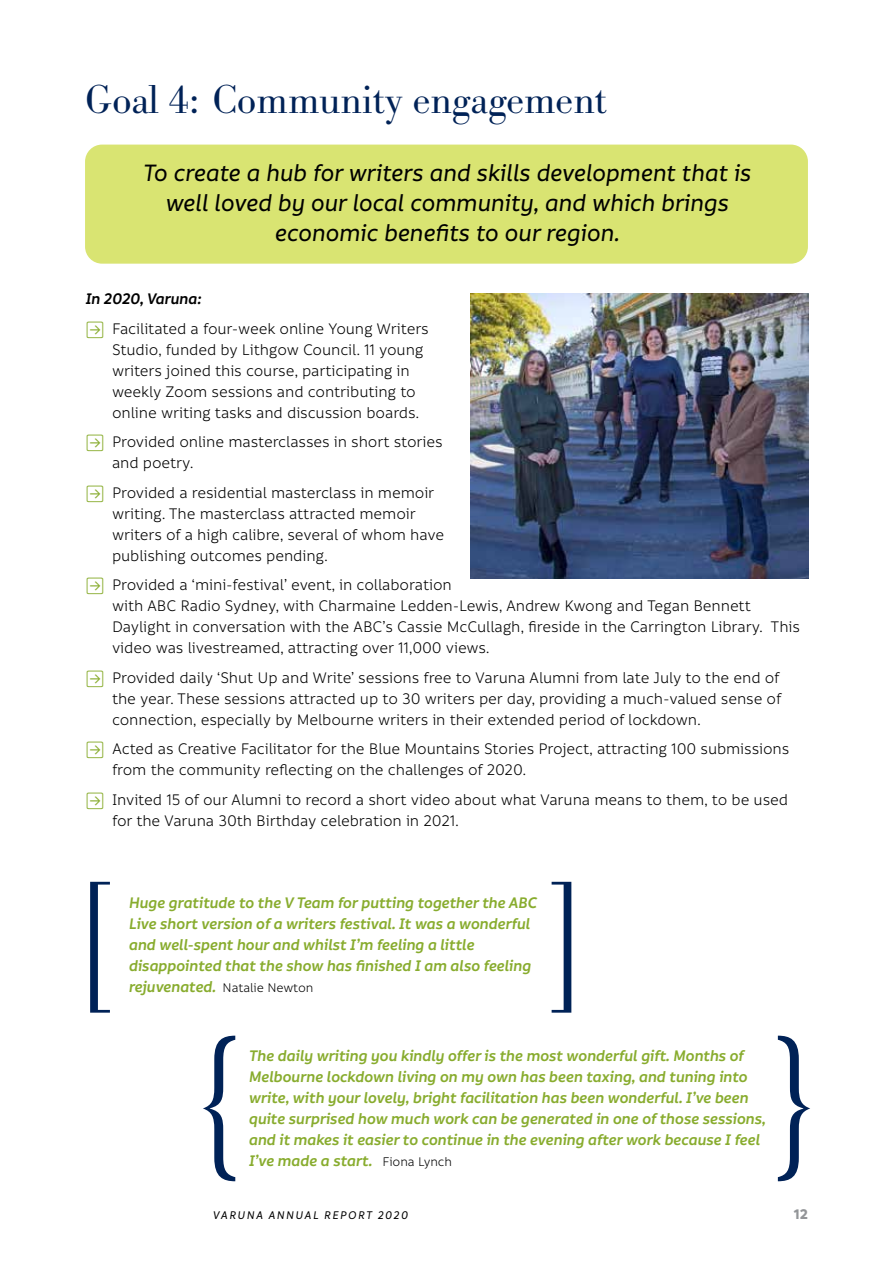
<style>
.page{position:relative;width:893px;height:1263px;background:#fff}
.page>*{position:absolute;margin:0;border:0;box-sizing:border-box;transform-origin:0 0}
.t1{font:300 condensed 159px "Century";color:#002257}
.t2{font:300 154.5px "Bodoni Ant";color:#002257;scale:.67 1}
.t3{font:300 42px "Bodoni URW";letter-spacing:-.01em;color:#002257}
.t4{font:italic 500 25.5px/30px "Informative";letter-spacing:-.01em;color:#000;text-align:center}
.t5{font:16.5px/21px "Informative";letter-spacing:-.01em;color:#000}
.t6{font:italic 600 16.5px/21px "Informative";letter-spacing:-.01em;color:#88ac2e}
.t7{font:italic 600 16.5px "Informative";letter-spacing:-.01em;color:#000}
.t8{font:700 15px "Informative";color:#939598}
.t9{font:13.5px "Informative";letter-spacing:-.01em;color:#000}
.t10{font:italic 500 12px "Informative";letter-spacing:.12em;color:#000}
.s1{color:#88ac2e}
.s2{font-weight:600;font-style:italic;font-size:16.5px;color:#88ac2e}
.s3{font-weight:400;font-style:normal;font-size:13.5px;color:#000}
</style>
<div class="page">
<div style="left:85px;top:145px;width:723px;height:119px;background:#d9e472;border-radius:17px"></div>
<img style="left:471px;top:293px;width:337px;height:285px">
<h3 class="t3" style="left:85px;top:75px;width:523px">Goal 4: Community engagement</h3>
<h3 class="t4" style="left:142px;top:159px;width:610px">To create a hub for writers and skills development that is well loved by our local community, and which brings economic benefits to our region.</h3>
<p class="t7" style="left:85px;top:290px;width:118px">In 2020, Varuna:</p>
<p class="t5" style="left:112px;top:318px;width:318px;text-indent:-27px"><span class="s1">→</span> Facilitated a four-week online Young Writers Studio, funded by Lithgow Council. 11 young writers joined this course, participating in weekly Zoom sessions and contributing to online writing tasks and discussion boards.</p>
<p class="t5" style="left:112px;top:432px;width:332px;text-indent:-27px"><span class="s1">→</span> Provided online masterclasses in short stories and poetry.</p>
<p class="t5" style="left:112px;top:482px;width:334px;text-indent:-27px"><span class="s1">→</span> Provided a residential masterclass in memoir writing. The masterclass attracted memoir writers of a high calibre, several of whom have publishing outcomes pending.</p>
<p class="t5" style="left:112px;top:575px;width:689px;text-indent:-27px"><span class="s1">→</span> Provided a ‘mini-festival’ event, in collaboration<br>with ABC Radio Sydney, with Charmaine Ledden-Lewis, Andrew Kwong and Tegan Bennett Daylight in conversation with the ABC’s Cassie McCullagh, fireside in the Carrington Library. This video was livestreamed, attracting over 11,000 views.</p>
<p class="t5" style="left:112px;top:667px;width:671px;text-align:justify;text-indent:-27px"><span class="s1">→</span> Provided daily ‘Shut Up and Write’ sessions free to Varuna Alumni from late July to the end of the year. These sessions attracted up to 30 writers per day, providing a much-valued sense of connection, especially by Melbourne writers in their extended period of lockdown.</p>
<p class="t5" style="left:112px;top:739px;width:679px;text-indent:-27px"><span class="s1">→</span> Acted as Creative Facilitator for the Blue Mountains Stories Project, attracting 100 submissions from the community reflecting on the challenges of 2020.</p>
<p class="t5" style="left:112px;top:789px;width:678px;text-indent:-27px"><span class="s1">→</span> Invited 15 of our Alumni to record a short video about what Varuna means to them, to be used for the Varuna 30th Birthday celebration in 2021.</p>
<h2 class="t2" style="left:83px;top:852px;width:42px">[</h2>
<h2 class="t2" style="left:551px;top:852px;width:42px">]</h2>
<h1 class="t1" style="left:186px;top:1004px;width:72px">{</h1>
<h1 class="t1" style="left:757px;top:1004px;width:72px">}</h1>
<p class="t6" style="left:128px;top:892px;width:410px">Huge gratitude to the V Team for putting together the ABC Live short version of a writers festival. It was a wonderful and well-spent hour and whilst I’m feeling a little disappointed that the show has finished I am also feeling</p>
<p class="t9" style="left:128px;top:980px;width:187px"><span class="s2">rejuvenated.</span> Natalie Newton</p>
<p class="t6" style="left:248px;top:1045px;width:519px">The daily writing you kindly offer is the most wonderful gift. Months of Melbourne lockdown living on my own has been taxing, and tuning into write, with your lovely, bright facilitation has been wonderful. I’ve been quite surprised how much work can be generated in one of those sessions, and it makes it easier to continue in the evening after work because I feel I’ve made a start. <span class="s3">Fiona Lynch</span></p>
<p class="t10" style="left:213px;top:1209px;width:197px">VARUNA ANNUAL REPORT 2020</p>
<p class="t8" style="left:794px;top:1206px;width:16px">12</p>
</div>
